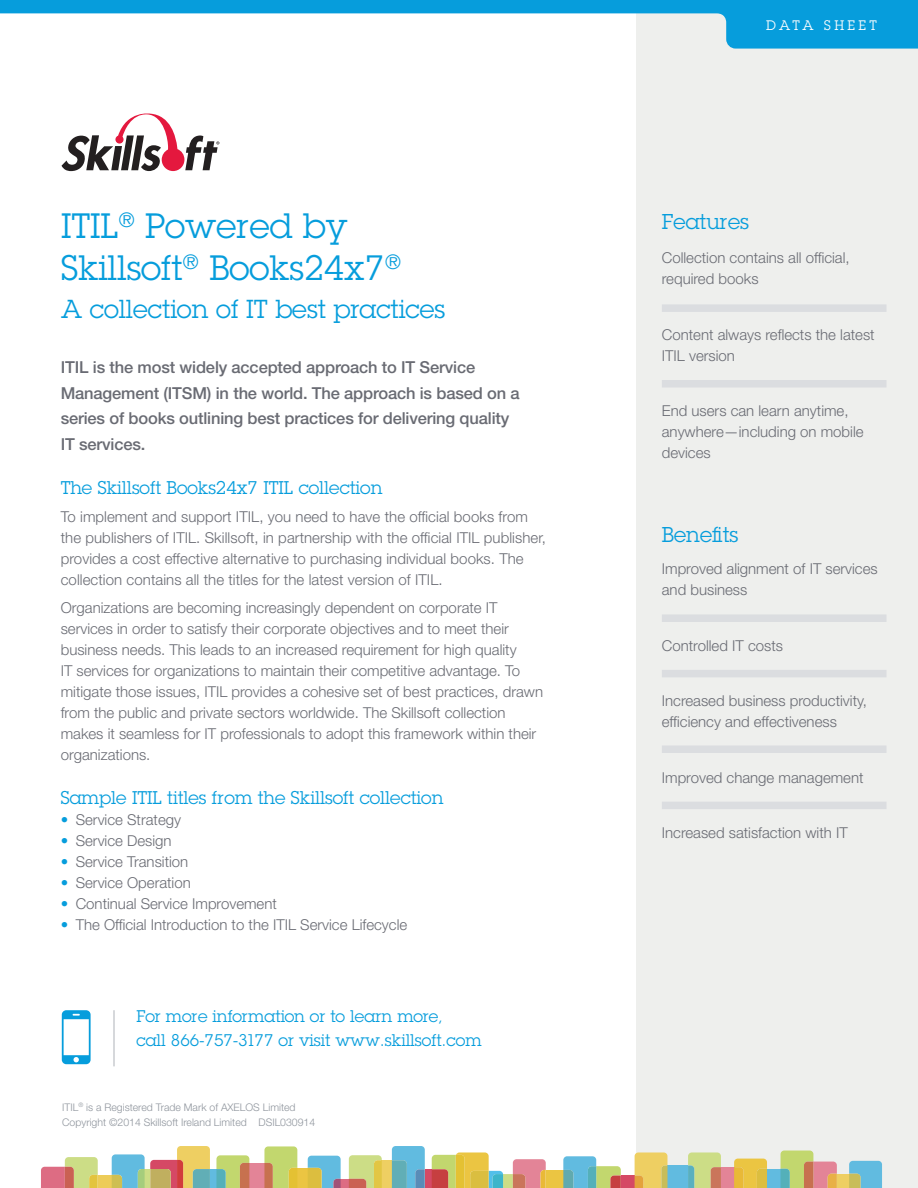
<style>
.page{position:relative;width:918px;height:1188px;background:#fff}
.page>*{position:absolute;margin:0;border:0;box-sizing:border-box;transform-origin:0 0}
.t1{font:34.5px/42px "Lubalin Graph Std";color:#069ddc}
.t2{font:25.5px "Lubalin Graph Std";color:#069ddc}
.t3{font:21px "Lubalin Graph Std";color:#069ddc}
.t4{font:18px "Lubalin Graph Std";color:#069ddc}
.t5{font:500 16.5px/25.5px "Helvetica Neue LT Std";letter-spacing:-.01em;color:#696b73}
.t6{font:16.5px/24px "Lubalin Graph Std";color:#069ddc}
.t7{font:300 15px/21px "Helvetica Neue LT Std";color:#696b73}
.t8{font:13.5px "Lubalin Graph Std";letter-spacing:.25em;color:#fff}
.t9{font:300 10.5px/15px "Helvetica Neue LT Std";color:#8f959d}
.s1{color:#069ddc}
</style>
<div class="page">
<div style="left:636px;top:0;width:282px;height:1188px;background:#eeefed"></div>
<hr style="left:114px;top:1010px;width:1px;height:56px;background:#aeb3b8">
<svg style="left:62px;top:1010px;width:29px;height:54px"></svg>
<div style="left:662px;top:380px;width:224px;height:8px;background:#dbdde0"></div>
<div style="left:662px;top:304px;width:224px;height:8px;background:#dbdde0"></div>
<div style="left:662px;top:670px;width:224px;height:7px;background:#dbdde0"></div>
<div style="left:662px;top:614px;width:224px;height:8px;background:#dbdde0"></div>
<div style="left:382px;top:1160px;width:10px;height:28px;background:#eecf62"></div>
<div style="left:210px;top:1169px;width:6px;height:19px;background:#61bbe0"></div>
<div style="left:341px;top:1179px;width:8px;height:9px;background:#dd6c83"></div>
<svg style="left:349px;top:1155px;width:33px;height:33px"></svg>
<div style="left:621px;top:1176px;width:14px;height:12px;background:#d54965"></div>
<div style="left:425px;top:1169px;width:7px;height:19px;background:#d54965"></div>
<div style="left:249px;top:1163px;width:15px;height:25px;background:#e38497"></div>
<svg style="left:216px;top:1155px;width:33px;height:33px"></svg>
<div style="left:767px;top:1169px;width:14px;height:19px;background:#61bbe0"></div>
<div style="left:721px;top:1167px;width:13px;height:21px;background:#e38497"></div>
<div style="left:98px;top:1175px;width:14px;height:13px;background:#edcc58"></div>
<svg style="left:41px;top:1157px;width:57px;height:31px;background:#d9b38d"></svg>
<svg style="left:112px;top:1146px;width:98px;height:42px"></svg>
<div style="left:297px;top:1168px;width:11px;height:20px;background:#ebc542"></div>
<svg style="left:264px;top:1146px;width:33px;height:42px"></svg>
<svg style="left:308px;top:1156px;width:33px;height:32px"></svg>
<div style="left:546px;top:1170px;width:17px;height:18px;background:#ebc542"></div>
<svg style="left:734px;top:1159px;width:33px;height:29px"></svg>
<svg style="left:432px;top:1152px;width:114px;height:36px"></svg>
<svg style="left:392px;top:1146px;width:33px;height:42px"></svg>
<div style="left:667px;top:1165px;width:21px;height:23px;background:#61bbe0"></div>
<svg style="left:688px;top:1152px;width:33px;height:36px"></svg>
<svg style="left:563px;top:1156px;width:58px;height:32px;background:#95c0b8"></svg>
<svg style="left:635px;top:1152px;width:32px;height:36px"></svg>
<div style="left:837px;top:1174px;width:12px;height:14px;background:#eecf62"></div>
<svg style="left:781px;top:1151px;width:56px;height:37px;background:#c9b588"></svg>
<svg style="left:849px;top:1161px;width:33px;height:27px"></svg>
<div style="left:662px;top:745px;width:224px;height:8px;background:#dbdde0"></div>
<div style="left:662px;top:802px;width:224px;height:7px;background:#dbdde0"></div>
<svg style="left:0;top:0;width:918px;height:49px"></svg>
<svg style="left:62px;top:113px;width:157px;height:58px"></svg>
<h1 class="t1" style="left:61px;top:205px;width:342px">ITIL<sup>®</sup> Powered by<br>Skillsoft<sup>®</sup> Books24x7<sup>®</sup></h1>
<h2 class="t2" style="left:61px;top:293px;width:386px">A collection of IT best practices</h2>
<p class="t5" style="left:61px;top:355px;width:460px">ITIL is the most widely accepted approach to IT Service Management (ITSM) in the world. The approach is based on a series of books outlining best practices for delivering quality IT services.</p>
<p class="t4" style="left:61px;top:476px;width:323px">The Skillsoft Books24x7 ITIL collection</p>
<p class="t7" style="left:61px;top:506px;width:487px">To implement and support ITIL, you need to have the official books from the publishers of ITIL. Skillsoft, in partnership with the official ITIL publisher, provides a cost effective alternative to purchasing individual books. The collection contains all the titles for the latest version of ITIL.</p>
<p class="t7" style="left:61px;top:596px;width:484px">Organizations are becoming increasingly dependent on corporate IT services in order to satisfy their corporate objectives and to meet their business needs. This leads to an increased requirement for high quality<br>IT services for organizations to maintain their competitive advantage. To mitigate those issues, ITIL provides a cohesive set of best practices, drawn from the public and private sectors worldwide. The Skillsoft collection makes it seamless for IT professionals to adopt this framework within their organizations.</p>
<p class="t4" style="left:61px;top:786px;width:384px">Sample ITIL titles from the Skillsoft collection</p>
<p class="t7" style="left:61px;top:809px;width:122px"><span class="s1">•</span> Service Strategy</p>
<p class="t7" style="left:61px;top:830px;width:112px"><span class="s1">•</span> Service Design</p>
<p class="t7" style="left:61px;top:851px;width:129px"><span class="s1">•</span> Service Transition</p>
<p class="t7" style="left:61px;top:872px;width:132px"><span class="s1">•</span> Service Operation</p>
<p class="t7" style="left:61px;top:893px;width:218px"><span class="s1">•</span> Continual Service Improvement</p>
<p class="t7" style="left:61px;top:914px;width:348px"><span class="s1">•</span> The Official Introduction to the ITIL Service Lifecycle</p>
<p class="t6" style="left:136px;top:1004px;width:347px">For more information or to learn more,<br>call 866-757-3177 or visit www.skillsoft.com</p>
<p class="t9" style="left:62px;top:1099px;width:255px">ITIL<sup>®</sup> is a Registered Trade Mark of AXELOS Limited<br>Copyright ©2014 Skillsoft Ireland Limited DSIL030914</p>
<p class="t8" style="left:766px;top:17px;width:112px">DATA SHEET</p>
<h3 class="t3" style="left:662px;top:208px;width:89px">Features</h3>
<p class="t7" style="left:662px;top:247px;width:189px">Collection contains all official, required books</p>
<p class="t7" style="left:662px;top:324px;width:214px">Content always reflects the latest<br>ITIL version</p>
<p class="t7" style="left:662px;top:400px;width:203px">End users can learn anytime, anywhere—including on mobile devices</p>
<h3 class="t3" style="left:662px;top:522px;width:78px">Benefits</h3>
<p class="t7" style="left:662px;top:558px;width:217px">Improved alignment of IT services and business</p>
<p class="t7" style="left:662px;top:635px;width:123px">Controlled IT costs</p>
<p class="t7" style="left:662px;top:690px;width:207px">Increased business productivity, efficiency and effectiveness</p>
<p class="t7" style="left:662px;top:767px;width:203px">Improved change management</p>
<p class="t7" style="left:662px;top:822px;width:187px">Increased satisfaction with IT</p>
</div>
